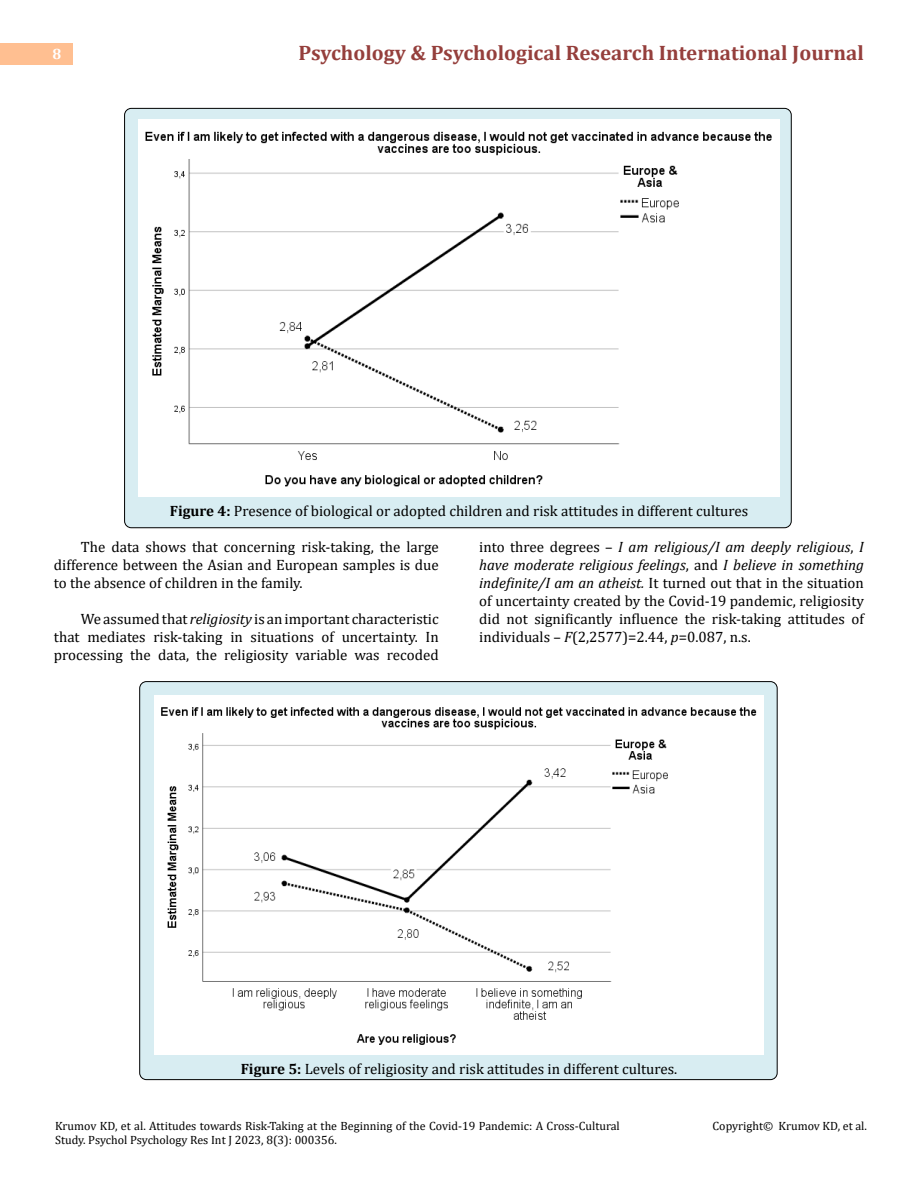
<style>
.page{position:relative;width:918px;height:1188px;background:#fff}
.page>*{position:absolute;margin:0;border:0;box-sizing:border-box;transform-origin:0 0}
.t1{font:700 21px "Cambria";color:#953f3c}
.t2{font:15px/18px "Cambria";color:#000;text-align:justify}
.t3{font:700 15px "Cambria";color:#fff}
.t4{font:12px/14.4px "Cambria";color:#000}
.s1{font-weight:700}
.s2{font-style:italic}
</style>
<div class="page">
<div style="left:0;top:43px;width:73px;height:21px;background:#ffbf91"></div>
<div style="left:140px;top:682px;width:637px;height:398px;background:#d8edf2;border-radius:7px"></div>
<div style="left:125px;top:108px;width:666px;height:420px;background:#d8edf2;border-radius:7px"></div>
<img style="left:139px;top:120px;width:640px;height:377px">
<img style="left:154px;top:696px;width:610px;height:358px">
<p class="t3" style="left:53px;top:44px;width:10px">8</p>
<h1 class="t1" style="left:298px;top:38px;width:567px">Psychology &amp; Psychological Research International Journal</h1>
<p class="t2" style="left:170px;top:501px;width:580px"><span class="s1">Figure 4:</span> Presence of biological or adopted children and risk attitudes in different cultures</p>
<p class="t2" style="left:54px;top:537px;width:386px;text-indent:27px">The data shows that concerning risk-taking, the large difference between the Asian and European samples is due to the absence of children in the family.</p>
<p class="t2" style="left:54px;top:609px;width:386px;text-indent:27px">We assumed that <span class="s2">religiosity</span> is an important characteristic that mediates risk-taking in situations of uncertainty. In processing the data, the religiosity variable was recoded</p>
<p class="t2" style="left:479px;top:537px;width:386px">into three degrees – <span class="s2">I am religious/I am deeply religious</span>, <span class="s2">I have moderate religious feelings</span>, and <span class="s2">I believe in something indefinite/I am an atheist.</span> It turned out that in the situation of uncertainty created by the Covid-19 pandemic, religiosity did not significantly influence the risk-taking attitudes of individuals – <span class="s2">F</span>(2,2577)=2.44, <span class="s2">p</span>=0.087, n.s.</p>
<p class="t2" style="left:241px;top:1059px;width:438px"><span class="s1">Figure 5:</span> Levels of religiosity and risk attitudes in different cultures.</p>
<p class="t4" style="left:55px;top:1118px;width:566px">Krumov KD, et al. Attitudes towards Risk-Taking at the Beginning of the Covid-19 Pandemic: A Cross-Cultural<br>Study. Psychol Psychology Res Int J 2023, 8(3): 000356.</p>
<p class="t4" style="left:713px;top:1118px;width:156px">Copyright© Krumov KD, et al.</p>
</div>
